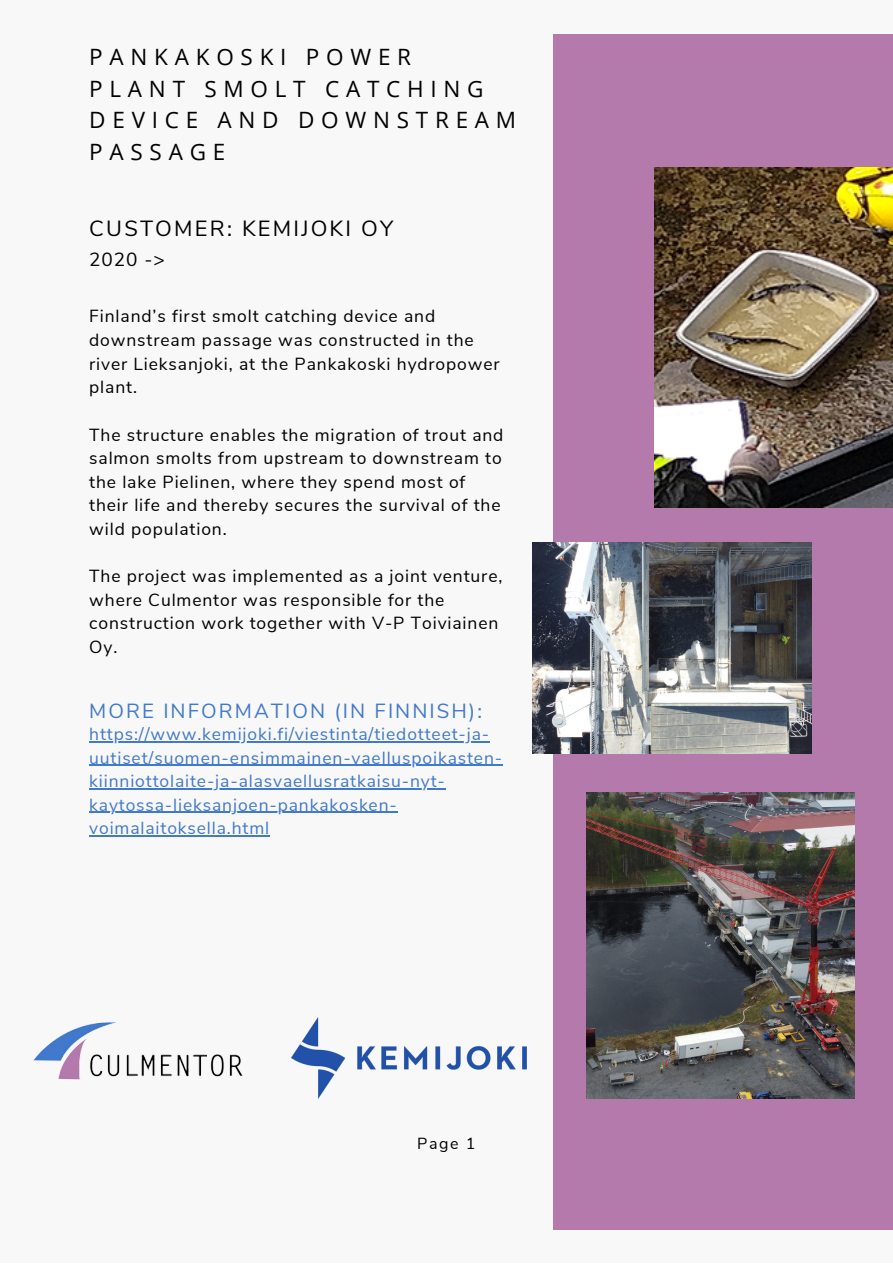
<style>
.page{position:relative;width:893px;height:1264px;background:#fff}
.page>*{position:absolute;margin:0;border:0;box-sizing:border-box;transform-origin:0 0}
.t1{font:22.5px/31.5px "Open Sans";letter-spacing:.3em;color:#000}
.t2{font:21.9px "Nunito Sans";letter-spacing:.1em;color:#000}
.t3{font:20.4px "Nunito Sans";letter-spacing:.1em;color:#4179cc}
.t4{font:19.05px "Nunito Sans";color:#000}
.t5{font:17.55px/23.5px "Nunito Sans";letter-spacing:.05em;color:#000}
.t6{font:17.55px/23.5px "Nunito Sans";letter-spacing:.05em;color:#4179cc}
.t7{font:16.05px "Nunito Sans";color:#000}
</style>
<div class="page">
<div style="left:0;top:0;width:892px;height:1262px;background:#f8f8f8"></div>
<div style="left:553px;top:34px;width:339px;height:1195px;background:#b47aac"></div>
<img style="left:654px;top:168px;width:238px;height:339px">
<img style="left:532px;top:542px;width:279px;height:211px">
<img style="left:586px;top:792px;width:268px;height:306px">
<img style="left:33px;top:1022px;width:210px;height:58px">
<img style="left:292px;top:1017px;width:235px;height:81px">
<hr style="left:89px;top:741px;width:401px;height:1px;background:#4179cc">
<hr style="left:89px;top:764px;width:414px;height:1px;background:#4179cc">
<hr style="left:89px;top:788px;width:357px;height:1px;background:#4179cc">
<hr style="left:89px;top:812px;width:309px;height:1px;background:#4179cc">
<hr style="left:89px;top:835px;width:181px;height:1px;background:#4179cc">
<p class="t1" style="left:89px;top:41px;width:428px">PANKAKOSKI POWER<br>PLANT SMOLT CATCHING<br>DEVICE AND DOWNSTREAM<br>PASSAGE</p>
<p class="t2" style="left:89px;top:214px;width:305px">CUSTOMER: KEMIJOKI OY</p>
<p class="t4" style="left:89px;top:247px;width:77px">2020 -&gt;</p>
<p class="t5" style="left:89px;top:305px;width:412px">Finland’s first smolt catching device and downstream passage was constructed in the river Lieksanjoki, at the Pankakoski hydropower plant.</p>
<p class="t5" style="left:89px;top:423px;width:415px">The structure enables the migration of trout and salmon smolts from upstream to downstream to the lake Pielinen, where they spend most of their life and thereby secures the survival of the wild population.</p>
<p class="t5" style="left:89px;top:564px;width:414px">The project was implemented as a joint venture, where Culmentor was responsible for the construction work together with V-P Toiviainen Oy.</p>
<p class="t3" style="left:89px;top:697px;width:394px">MORE INFORMATION (IN FINNISH):</p>
<p class="t6" style="left:89px;top:722px;width:414px">https://www.kemijoki.fi/viestinta/tiedotteet-ja&shy;uutiset/suomen-ensimmainen-vaelluspoikasten&shy;kiinniottolaite-ja-alasvaellusratkaisu-nyt&shy;kaytossa-lieksanjoen-pankakosken&shy;voimalaitoksella.html</p>
<p class="t7" style="left:417px;top:1132px;width:60px">Page 1</p>
</div>
